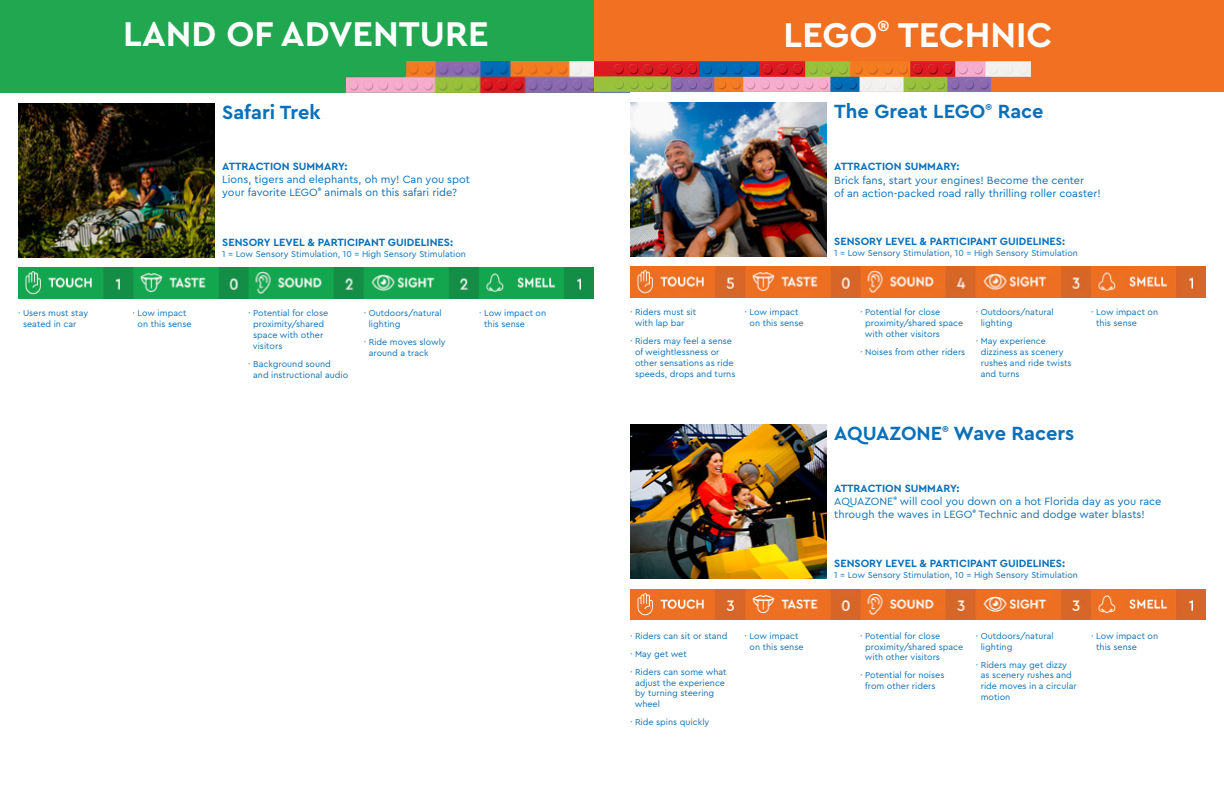
<style>
.page{position:relative;width:1224px;height:792px;background:#fff}
.page>*{position:absolute;margin:0;border:0;box-sizing:border-box;transform-origin:0 0}
.t1{font:700 36px "Cera Pro";color:#fff}
.t2{font:700 20px "Cera Pro";color:#0a70b9}
.t3{font:11px "Cera Pro";color:#0a70b9}
.t4{font:700 11px "Cera Pro";color:#0a70b9}
.t5{font:9px/10.8px "Cera Pro";color:#0a70b9}
</style>
<div class="page">
<img style="left:18px;top:268px;width:576px;height:30px">
<div style="left:0;top:0;width:630px;height:92px;background:#21a750"></div>
<img style="left:18px;top:103px;width:197px;height:154px">
<img style="left:347px;top:62px;width:283px;height:30px">
<img style="left:630px;top:589px;width:576px;height:31px">
<img style="left:630px;top:267px;width:576px;height:30px">
<div style="left:594px;top:0;width:630px;height:91px;background:#f17021"></div>
<img style="left:594px;top:61px;width:437px;height:30px">
<img style="left:630px;top:102px;width:197px;height:154px">
<img style="left:630px;top:424px;width:197px;height:154px">
<p class="t5" style="left:18px;top:308px;width:72px">· Users must stay</p>
<p class="t5" style="left:23px;top:318px;width:55px">seated in car</p>
<p class="t1" style="left:123px;top:10px;width:367px">LAND OF ADVENTURE</p>
<p class="t2" style="left:222px;top:99px;width:100px">Safari Trek</p>
<p class="t4" style="left:222px;top:159px;width:127px">ATTRACTION SUMMARY:</p>
<p class="t3" style="left:222px;top:172px;width:249px">Lions, tigers and elephants, oh my! Can you spot</p>
<p class="t3" style="left:222px;top:185px;width:236px">your favorite LEGO<sup>®</sup> animals on this safari ride?</p>
<p class="t5" style="left:133px;top:308px;width:55px">· Low impact</p>
<p class="t5" style="left:138px;top:318px;width:55px">on this sense</p>
<p class="t4" style="left:222px;top:235px;width:232px">SENSORY LEVEL &amp; PARTICIPANT GUIDELINES:</p>
<p class="t5" style="left:222px;top:248px;width:245px">1 = Low Sensory Stimulation, 10 = High Sensory Stimulation</p>
<p class="t5" style="left:248px;top:308px;width:82px">· Potential for close</p>
<p class="t5" style="left:253px;top:318px;width:72px">proximity/shared</p>
<p class="t5" style="left:253px;top:329px;width:72px">space with other</p>
<p class="t5" style="left:253px;top:340px;width:31px">visitors</p>
<p class="t5" style="left:248px;top:358px;width:84px">· Background sound</p>
<p class="t5" style="left:253px;top:369px;width:97px">and instructional audio</p>
<p class="t5" style="left:369px;top:308px;width:74px;text-indent:-5px">· Outdoors/natural lighting</p>
<p class="t5" style="left:369px;top:336px;width:79px;text-indent:-5px">· Ride moves slowly around a track</p>
<p class="t5" style="left:479px;top:308px;width:69px">· Low impact on</p>
<p class="t5" style="left:484px;top:318px;width:42px">this sense</p>
<p class="t1" style="left:784px;top:11px;width:270px">LEGO<sup>®</sup> TECHNIC</p>
<p class="t2" style="left:834px;top:98px;width:211px">The Great LEGO<sup>®</sup> Race</p>
<p class="t4" style="left:834px;top:159px;width:127px">ATTRACTION SUMMARY:</p>
<p class="t3" style="left:834px;top:173px;width:252px">Brick fans, start your engines! Become the center</p>
<p class="t3" style="left:834px;top:186px;width:268px">of an action-packed road rally thrilling roller coaster!</p>
<p class="t4" style="left:834px;top:234px;width:232px">SENSORY LEVEL &amp; PARTICIPANT GUIDELINES:</p>
<p class="t5" style="left:834px;top:247px;width:245px">1 = Low Sensory Stimulation, 10 = High Sensory Stimulation</p>
<p class="t5" style="left:630px;top:307px;width:68px">· Riders must sit</p>
<p class="t5" style="left:635px;top:317px;width:51px">with lap bar</p>
<p class="t5" style="left:635px;top:335px;width:102px;text-indent:-5px">· Riders may feel a sense of weightlessness or other sensations as ride speeds, drops and turns</p>
<p class="t5" style="left:745px;top:307px;width:55px">· Low impact</p>
<p class="t5" style="left:750px;top:317px;width:55px">on this sense</p>
<p class="t5" style="left:865px;top:307px;width:100px;text-indent:-5px">· Potential for close proximity/shared space with other visitors</p>
<p class="t5" style="left:860px;top:346px;width:107px">· Noises from other riders</p>
<p class="t5" style="left:981px;top:307px;width:74px;text-indent:-5px">· Outdoors/natural lighting</p>
<p class="t5" style="left:976px;top:335px;width:72px">· May experience</p>
<p class="t5" style="left:981px;top:346px;width:92px">dizziness as scenery rushes and ride twists and turns</p>
<p class="t5" style="left:1091px;top:307px;width:69px">· Low impact on</p>
<p class="t5" style="left:1096px;top:317px;width:42px">this sense</p>
<p class="t2" style="left:834px;top:420px;width:241px">AQUAZONE<sup>®</sup> Wave Racers</p>
<p class="t4" style="left:834px;top:481px;width:127px">ATTRACTION SUMMARY:</p>
<p class="t3" style="left:834px;top:494px;width:329px">AQUAZONE<sup>®</sup> will cool you down on a hot Florida day as you race</p>
<p class="t3" style="left:834px;top:507px;width:312px">through the waves in LEGO<sup>®</sup> Technic and dodge water blasts!</p>
<p class="t4" style="left:834px;top:556px;width:232px">SENSORY LEVEL &amp; PARTICIPANT GUIDELINES:</p>
<p class="t5" style="left:834px;top:569px;width:245px">1 = Low Sensory Stimulation, 10 = High Sensory Stimulation</p>
<p class="t5" style="left:630px;top:630px;width:99px">· Riders can sit or stand</p>
<p class="t5" style="left:630px;top:648px;width:58px">· May get wet</p>
<p class="t5" style="left:630px;top:666px;width:98px;text-align:center">· Riders can some what adjust the experience</p>
<p class="t5" style="left:635px;top:688px;width:81px">by turning steering wheel</p>
<p class="t5" style="left:630px;top:716px;width:81px">· Ride spins quickly</p>
<p class="t5" style="left:745px;top:630px;width:55px">· Low impact</p>
<p class="t5" style="left:750px;top:641px;width:55px">on this sense</p>
<p class="t5" style="left:865px;top:630px;width:100px;text-indent:-5px">· Potential for close proximity/shared space with other visitors</p>
<p class="t5" style="left:860px;top:670px;width:86px">· Potential for noises</p>
<p class="t5" style="left:865px;top:680px;width:72px">from other riders</p>
<p class="t5" style="left:981px;top:630px;width:74px;text-indent:-5px">· Outdoors/natural lighting</p>
<p class="t5" style="left:981px;top:659px;width:98px;text-indent:-5px">· Riders may get dizzy as scenery rushes and ride moves in a circular motion</p>
<p class="t5" style="left:1091px;top:630px;width:69px">· Low impact on</p>
<p class="t5" style="left:1096px;top:641px;width:42px">this sense</p>
</div>
